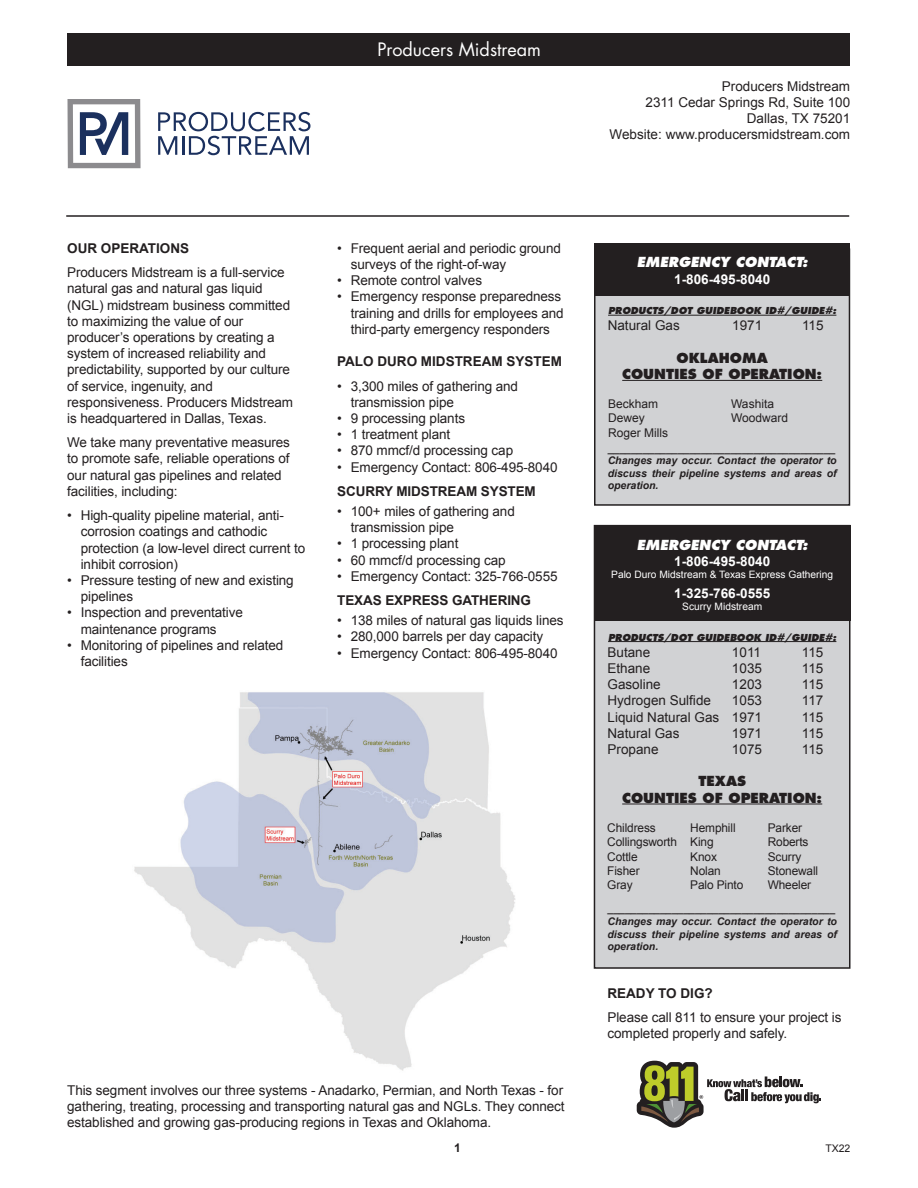
<style>
.page{position:relative;width:918px;height:1188px;background:#fff}
.page>*{position:absolute;margin:0;border:0;box-sizing:border-box;transform-origin:0 0}
.t1{font:18px "Futura";color:#fff}
.t2{font:13.5px/16.2px "Arial";letter-spacing:-.01em;color:#231f20}
.t3{font:700 13.5px "Arial";letter-spacing:-.01em;color:#231f20}
.t4{font:800 13.5px "Futura";color:#231f20}
.t5{font:700 13.5px "Arial";color:#fff}
.t6{font:italic 800 13.5px "Futura";color:#fff}
.t7{font:12px/14.4px "Arial";letter-spacing:-.01em;color:#231f20}
.t8{font:700 12px "Arial";color:#231f20}
.t9{font:italic 700 10.5px/12.6px "Arial";color:#231f20;text-align:justify}
.t10{font:10.5px "Arial";color:#231f20}
.t11{font:10.2px "Arial";color:#fff}
.t12{font:italic 800 9.3px "Futura";color:#231f20}
</style>
<div class="page">
<div style="left:68px;top:34px;width:782px;height:32px;background:#231f20"></div>
<hr style="left:66px;top:215px;width:783px;height:2px;background:#231f20">
<svg style="left:637px;top:1061px;width:184px;height:67px"></svg>
<div style="left:594px;top:526px;width:256px;height:442px;background:#d1d2d4"></div>
<div style="left:594px;top:525px;width:256px;height:444px;border:2px solid #231f20"></div>
<div style="left:594px;top:525px;width:256px;height:96px;background:#231f20"></div>
<hr style="left:608px;top:641px;width:228px;height:1px;background:#231f20">
<hr style="left:622px;top:804px;width:200px;height:1px;background:#231f20">
<div style="left:595px;top:249px;width:254px;height:256px;background:#d1d2d4"></div>
<div style="left:594px;top:248px;width:256px;height:258px;border:2px solid #231f20"></div>
<div style="left:594px;top:243px;width:256px;height:52px;background:#231f20"></div>
<hr style="left:608px;top:315px;width:228px;height:1px;background:#231f20">
<hr style="left:622px;top:380px;width:200px;height:1px;background:#231f20">
<svg style="left:158px;top:112px;width:152px;height:43px"></svg>
<svg style="left:68px;top:99px;width:73px;height:69px"></svg>
<img style="left:134px;top:692px;width:382px;height:379px">
<p class="t1" style="left:377px;top:38px;width:165px">Producers Midstream</p>
<p class="t3" style="left:67px;top:239px;width:124px">OUR OPERATIONS</p>
<p class="t2" style="left:67px;top:264px;width:219px">Producers Midstream is a full-service</p>
<p class="t2" style="left:67px;top:281px;width:197px">natural gas and natural gas liquid</p>
<p class="t2" style="left:67px;top:297px;width:224px">(NGL) midstream business committed</p>
<p class="t2" style="left:67px;top:313px;width:178px">to maximizing the value of our</p>
<p class="t2" style="left:67px;top:329px;width:209px">producer’s operations by creating a</p>
<p class="t2" style="left:67px;top:345px;width:200px">system of increased reliability and</p>
<p class="t2" style="left:67px;top:362px;width:224px">predictability, supported by our culture</p>
<p class="t2" style="left:67px;top:378px;width:227px">of service, ingenuity, and responsiveness. Producers Midstream</p>
<p class="t2" style="left:67px;top:410px;width:201px">is headquartered in Dallas, Texas.</p>
<p class="t2" style="left:67px;top:435px;width:224px">We take many preventative measures to promote safe, reliable operations of our natural gas pipelines and related facilities, including:</p>
<p class="t2" style="left:81px;top:507px;width:226px;text-indent:-14px">• High-quality pipeline material, anti&shy;corrosion coatings and cathodic protection (a low-level direct current to inhibit corrosion)</p>
<p class="t2" style="left:81px;top:572px;width:215px;text-indent:-14px">• Pressure testing of new and existing pipelines</p>
<p class="t2" style="left:81px;top:605px;width:164px;text-indent:-14px">• Inspection and preventative maintenance programs</p>
<p class="t2" style="left:81px;top:637px;width:204px;text-indent:-14px">• Monitoring of pipelines and related facilities</p>
<p class="t2" style="left:351px;top:240px;width:212px;text-indent:-14px">• Frequent aerial and periodic ground surveys of the right-of-way</p>
<p class="t2" style="left:337px;top:273px;width:146px">• Remote control valves</p>
<p class="t2" style="left:351px;top:289px;width:214px;text-indent:-14px">• Emergency response preparedness training and drills for employees and third-party emergency responders</p>
<p class="t3" style="left:337px;top:353px;width:226px">PALO DURO MIDSTREAM SYSTEM</p>
<p class="t2" style="left:351px;top:378px;width:169px;text-indent:-14px">• 3,300 miles of gathering and transmission pipe</p>
<p class="t2" style="left:337px;top:410px;width:129px">• 9 processing plants</p>
<p class="t2" style="left:337px;top:426px;width:115px">• 1 treatment plant</p>
<p class="t2" style="left:337px;top:443px;width:177px">• 870 mmcf/d processing cap</p>
<p class="t2" style="left:337px;top:459px;width:222px">• Emergency Contact: 806-495-8040</p>
<p class="t3" style="left:337px;top:482px;width:200px">SCURRY MIDSTREAM SYSTEM</p>
<p class="t2" style="left:351px;top:503px;width:166px;text-indent:-14px">• 100+ miles of gathering and transmission pipe</p>
<p class="t2" style="left:337px;top:536px;width:123px">• 1 processing plant</p>
<p class="t2" style="left:337px;top:552px;width:170px">• 60 mmcf/d processing cap</p>
<p class="t2" style="left:337px;top:568px;width:222px">• Emergency Contact: 325-766-0555</p>
<p class="t3" style="left:337px;top:591px;width:195px">TEXAS EXPRESS GATHERING</p>
<p class="t2" style="left:337px;top:612px;width:228px">• 138 miles of natural gas liquids lines</p>
<p class="t2" style="left:337px;top:629px;width:207px">• 280,000 barrels per day capacity</p>
<p class="t2" style="left:337px;top:645px;width:222px">• Emergency Contact: 806-495-8040</p>
<p class="t2" style="left:67px;top:1082px;width:497px">This segment involves our three systems - Anadarko, Permian, and North Texas - for</p>
<p class="t2" style="left:67px;top:1098px;width:499px">gathering, treating, processing and transporting natural gas and NGLs. They connect established and growing gas-producing regions in Texas and Oklahoma.</p>
<p class="t2" style="left:722px;top:78px;width:130px">Producers Midstream</p>
<p class="t2" style="left:646px;top:94px;width:206px">2311 Cedar Springs Rd, Suite 100</p>
<p class="t2" style="left:747px;top:111px;width:105px">Dallas, TX 75201</p>
<p class="t2" style="left:610px;top:127px;width:242px">Website: www.producersmidstream.com</p>
<p class="t6" style="left:637px;top:254px;width:172px">EMERGENCY CONTACT:</p>
<p class="t5" style="left:674px;top:270px;width:98px">1-806-495-8040</p>
<p class="t12" style="left:608px;top:305px;width:230px">PRODUCTS/DOT GUIDEBOOK ID#/GUIDE#:</p>
<p class="t2" style="left:608px;top:318px;width:74px">Natural Gas</p>
<p class="t2" style="left:732px;top:318px;width:32px">1971</p>
<p class="t2" style="left:802px;top:318px;width:23px">115</p>
<p class="t4" style="left:677px;top:349px;width:93px">OKLAHOMA</p>
<p class="t4" style="left:622px;top:365px;width:202px">COUNTIES OF OPERATION:</p>
<p class="t7" style="left:608px;top:397px;width:52px">Beckham</p>
<p class="t7" style="left:608px;top:411px;width:38px">Dewey</p>
<p class="t7" style="left:608px;top:426px;width:61px">Roger Mills</p>
<p class="t7" style="left:731px;top:397px;width:44px">Washita</p>
<p class="t7" style="left:731px;top:411px;width:59px">Woodward</p>
<p class="t9" style="left:608px;top:442px;width:229px">_______________________________________</p>
<p class="t9" style="left:608px;top:455px;width:231px">Changes may occur. Contact the operator to discuss their pipeline systems and areas of operation.</p>
<p class="t6" style="left:637px;top:536px;width:172px">EMERGENCY CONTACT:</p>
<p class="t5" style="left:674px;top:552px;width:98px">1-806-495-8040</p>
<p class="t11" style="left:611px;top:568px;width:224px">Palo Duro Midstream &amp; Texas Express Gathering</p>
<p class="t5" style="left:674px;top:584px;width:98px">1-325-766-0555</p>
<p class="t11" style="left:682px;top:600px;width:81px">Scurry Midstream</p>
<p class="t12" style="left:608px;top:631px;width:230px">PRODUCTS/DOT GUIDEBOOK ID#/GUIDE#:</p>
<p class="t2" style="left:608px;top:644px;width:44px">Butane</p>
<p class="t2" style="left:732px;top:644px;width:31px">1011</p>
<p class="t2" style="left:802px;top:644px;width:23px">115</p>
<p class="t2" style="left:608px;top:660px;width:44px">Ethane</p>
<p class="t2" style="left:732px;top:660px;width:32px">1035</p>
<p class="t2" style="left:802px;top:660px;width:23px">115</p>
<p class="t2" style="left:608px;top:677px;width:55px">Gasoline</p>
<p class="t2" style="left:732px;top:677px;width:32px">1203</p>
<p class="t2" style="left:802px;top:677px;width:23px">115</p>
<p class="t2" style="left:608px;top:693px;width:105px">Hydrogen Sulfide</p>
<p class="t2" style="left:732px;top:693px;width:32px">1053</p>
<p class="t2" style="left:802px;top:693px;width:23px">117</p>
<p class="t2" style="left:608px;top:709px;width:156px">Liquid Natural Gas 1971</p>
<p class="t2" style="left:802px;top:709px;width:23px">115</p>
<p class="t2" style="left:608px;top:725px;width:74px">Natural Gas</p>
<p class="t2" style="left:732px;top:725px;width:32px">1971</p>
<p class="t2" style="left:802px;top:725px;width:23px">115</p>
<p class="t2" style="left:608px;top:741px;width:53px">Propane</p>
<p class="t2" style="left:732px;top:741px;width:32px">1075</p>
<p class="t2" style="left:802px;top:741px;width:23px">115</p>
<p class="t4" style="left:698px;top:773px;width:49px">TEXAS</p>
<p class="t4" style="left:622px;top:789px;width:202px">COUNTIES OF OPERATION:</p>
<p class="t7" style="left:607px;top:821px;width:50px">Childress</p>
<p class="t7" style="left:607px;top:835px;width:71px">Collingsworth</p>
<p class="t7" style="left:607px;top:849px;width:32px">Cottle</p>
<p class="t7" style="left:607px;top:864px;width:34px">Fisher</p>
<p class="t7" style="left:607px;top:878px;width:27px">Gray</p>
<p class="t7" style="left:690px;top:821px;width:55px">Hemphill<br>King<br>Knox<br>Nolan<br>Palo Pinto</p>
<p class="t7" style="left:768px;top:821px;width:52px">Parker<br>Roberts<br>Scurry<br>Stonewall<br>Wheeler</p>
<p class="t9" style="left:608px;top:903px;width:229px">_______________________________________</p>
<p class="t9" style="left:608px;top:915px;width:231px">Changes may occur. Contact the operator to discuss their pipeline systems and areas of operation.</p>
<p class="t3" style="left:608px;top:984px;width:107px">READY TO DIG?</p>
<p class="t2" style="left:608px;top:1010px;width:236px">Please call 811 to ensure your project is completed properly and safely.</p>
<p class="t8" style="left:454px;top:1140px;width:8px">1</p>
<p class="t10" style="left:825px;top:1141px;width:27px">TX22</p>
</div>
